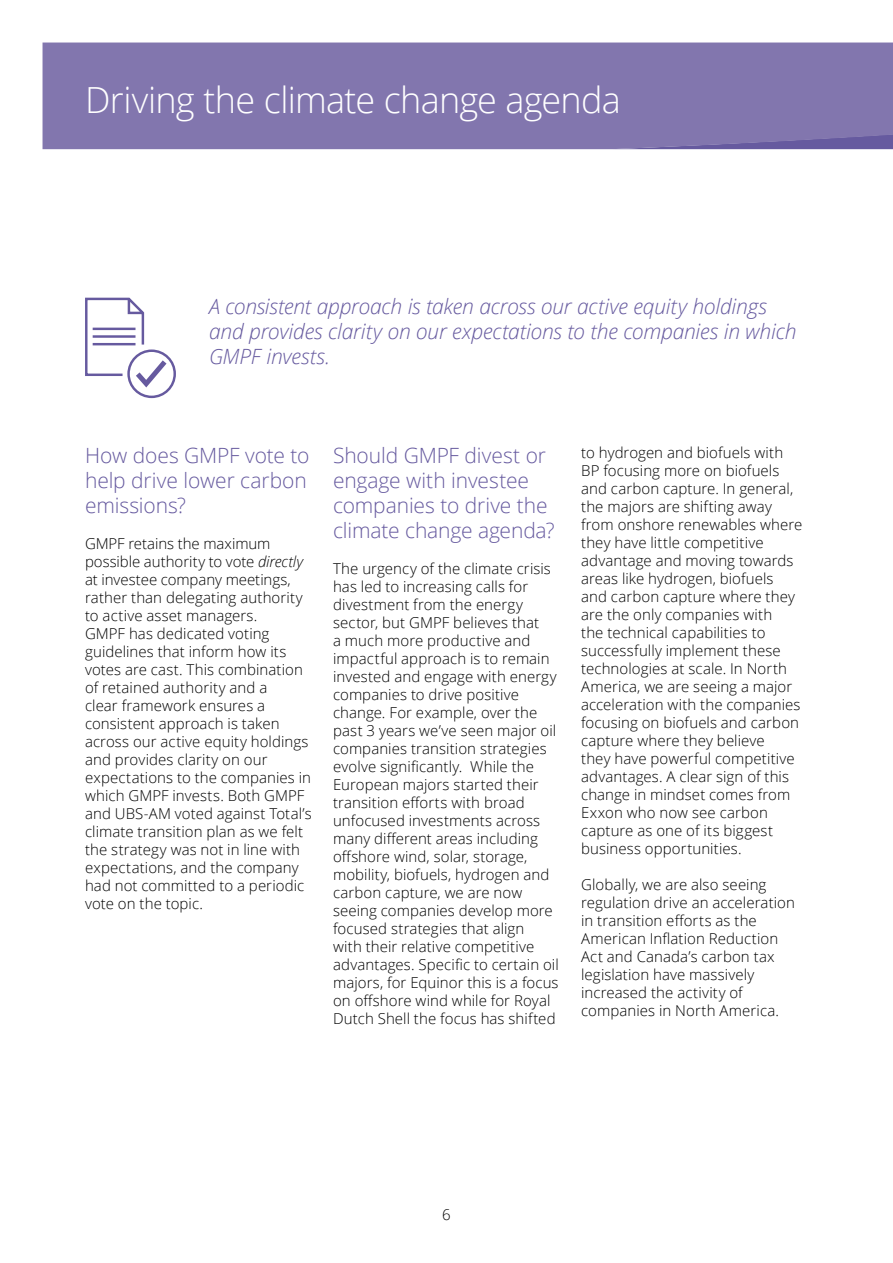
<style>
.page{position:relative;width:893px;height:1263px;background:#fff}
.page>*{position:absolute;margin:0;border:0;box-sizing:border-box;transform-origin:0 0}
.Chapter_heading{font:300 36px "Open Sans";letter-spacing:-.02em;color:#fff}
.Pull_out_quote{font:italic 300 21px/25.2px "Open Sans";letter-spacing:-.01em;color:#665a9f}
.Heading_14{font:300 21px/25.2px "Open Sans";letter-spacing:-.005em;color:#665a9f}
.Body_copy{font:300 15px/18px "Open Sans";letter-spacing:.005em;color:#000}
.s1{font-style:italic}
</style>
<div class="page">
<div style="left:43px;top:43px;width:850px;height:106px;background:#8276ae"></div>
<svg style="left:85px;top:297px;width:91px;height:102px"></svg>
<p class="Chapter_heading" style="left:85px;top:75px;width:537px">Driving the climate change agenda</p>
<p class="Pull_out_quote" style="left:209px;top:293px;width:589px">A consistent approach is taken across our active equity holdings and provides clarity on our expectations to the companies in which<br>GMPF invests.</p>
<p class="Heading_14" style="left:85px;top:442px;width:226px">How does GMPF vote to help drive lower carbon emissions?</p>
<p class="Body_copy" style="left:85px;top:534px;width:228px">GMPF retains the maximum possible authority to vote <span class="s1">directly </span>at investee company meetings, rather than delegating authority to active asset managers.<br>GMPF has dedicated voting guidelines that inform how its votes are cast. This combination of retained authority and a<br>clear framework ensures a consistent approach is taken across our active equity holdings and provides clarity on our expectations to the companies in which GMPF invests. Both GMPF and UBS-AM voted against Total’s climate transition plan as we felt the strategy was not in line with expectations, and the company had not committed to a periodic vote on the topic.</p>
<p class="Heading_14" style="left:333px;top:442px;width:223px">Should GMPF divest or engage with investee companies to drive the climate change agenda?</p>
<p class="Body_copy" style="left:333px;top:559px;width:227px">The urgency of the climate crisis has led to increasing calls for divestment from the energy sector, but GMPF believes that<br>a much more productive and impactful approach is to remain invested and engage with energy companies to drive positive change. For example, over the past 3 years we’ve seen major oil companies transition strategies evolve significantly. While the<br>European majors started their transition efforts with broad unfocused investments across many different areas including offshore wind, solar, storage, mobility, biofuels, hydrogen and carbon capture, we are now seeing companies develop more focused strategies that align<br>with their relative competitive advantages. Specific to certain oil majors, for Equinor this is a focus on offshore wind while for Royal<br>Dutch Shell the focus has shifted</p>
<p class="Body_copy" style="left:581px;top:443px;width:223px">to hydrogen and biofuels with<br>BP focusing more on biofuels and carbon capture. In general, the majors are shifting away from onshore renewables where they have little competitive advantage and moving towards areas like hydrogen, biofuels and carbon capture where they are the only companies with<br>the technical capabilities to successfully implement these technologies at scale. In North<br>America, we are seeing a major acceleration with the companies focusing on biofuels and carbon capture where they believe<br>they have powerful competitive advantages. A clear sign of this change in mindset comes from<br>Exxon who now see carbon capture as one of its biggest business opportunities.</p>
<p class="Body_copy" style="left:581px;top:875px;width:215px">Globally, we are also seeing regulation drive an acceleration in transition efforts as the<br>American Inflation Reduction<br>Act and Canada’s carbon tax legislation have massively increased the activity of companies in North America.</p>
<p class="Body_copy" style="left:442px;top:1205px;width:10px">6</p>
</div>
